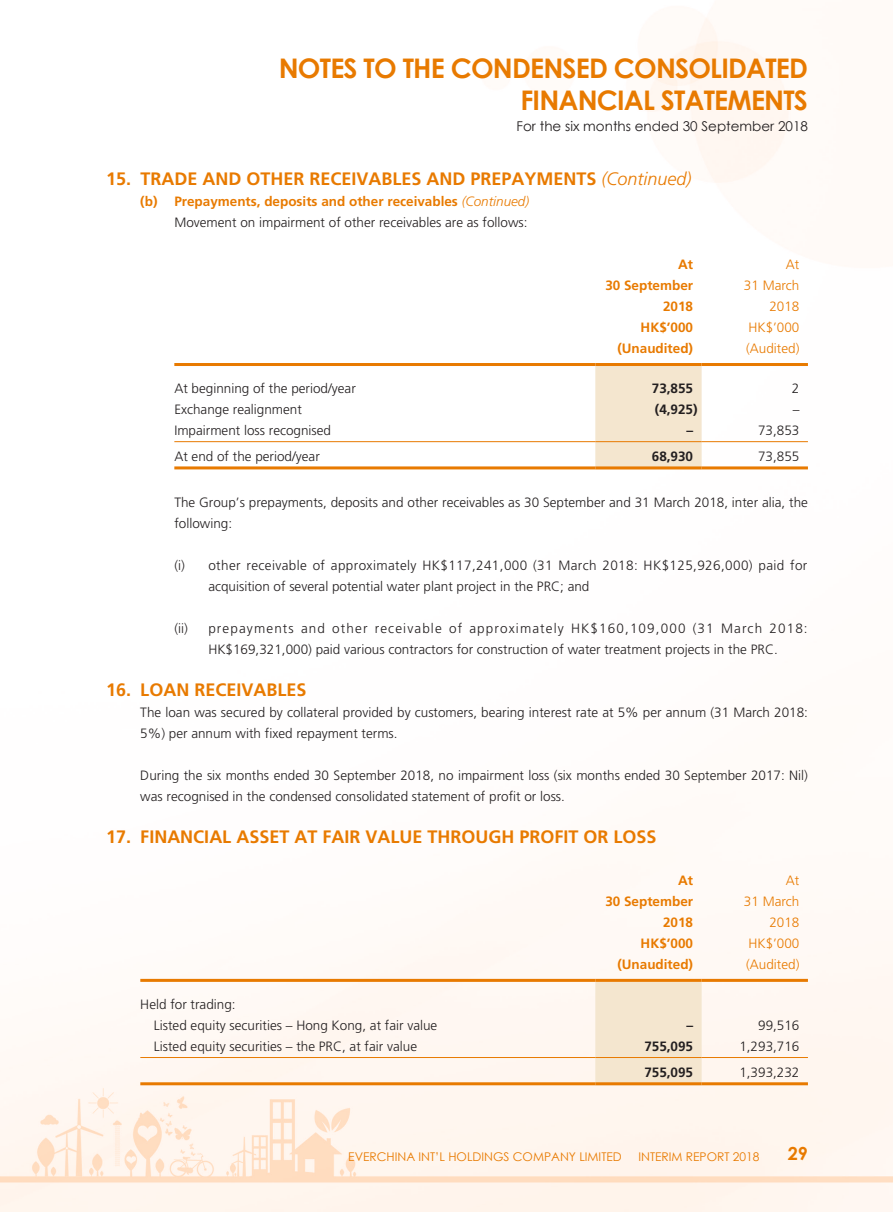
<style>
.page{position:relative;width:893px;height:1212px;background:#fff}
.page>*{position:absolute;margin:0;border:0;box-sizing:border-box;transform-origin:0 0}
.t1{font:700 27px/31.5px "Century Gothic";letter-spacing:-.03em;color:#e87a00;text-align:right}
.t2{font:700 18px "Frutiger LT Std";color:#e87a00}
.t3{font:700 18px "Century Gothic";color:#e87a00}
.t4{font:300 13.5px/21px "Frutiger LT Std";color:#231f20}
.t5{font:300 13.5px/21px "Frutiger LT Std";letter-spacing:.03em;color:#231f20}
.t6{font:700 13.5px "Frutiger LT Std";color:#e87a00}
.t7{font:300 13.5px "Frutiger LT Std";color:#e87a00}
.t8{font:13.5px "Century Gothic";color:#231f20}
.t9{font:700 13.5px "Frutiger LT Std";color:#231f20}
.t10{font:12px "Century Gothic";color:#e87a00}
.s1{font-weight:300;font-style:italic}
.s2{font-weight:700;color:#e87a00}
.s3{font-style:italic;color:#e87a00}
</style>
<div class="page">
<img style="left:0;top:18px;width:893px;height:1194px">
<div style="left:595px;top:366px;width:107px;height:100px;background:#f4e6cf"></div>
<hr style="left:174px;top:363px;width:421px;height:3px;background:#e87a00">
<hr style="left:595px;top:363px;width:107px;height:3px;background:#e87a00">
<hr style="left:702px;top:363px;width:106px;height:3px;background:#e87a00">
<hr style="left:174px;top:441px;width:421px;height:1px;background:#e87a00">
<hr style="left:595px;top:441px;width:107px;height:1px;background:#e87a00">
<hr style="left:702px;top:441px;width:106px;height:1px;background:#e87a00">
<hr style="left:174px;top:466px;width:421px;height:3px;background:#e87a00">
<hr style="left:595px;top:466px;width:107px;height:3px;background:#e87a00">
<hr style="left:702px;top:466px;width:106px;height:3px;background:#e87a00">
<div style="left:595px;top:982px;width:107px;height:100px;background:#f4e6cf"></div>
<hr style="left:140px;top:979px;width:455px;height:3px;background:#e87a00">
<hr style="left:595px;top:979px;width:107px;height:3px;background:#e87a00">
<hr style="left:702px;top:979px;width:106px;height:3px;background:#e87a00">
<hr style="left:140px;top:1057px;width:455px;height:1px;background:#e87a00">
<hr style="left:595px;top:1057px;width:107px;height:1px;background:#e87a00">
<hr style="left:702px;top:1057px;width:106px;height:1px;background:#e87a00">
<hr style="left:140px;top:1082px;width:455px;height:3px;background:#e87a00">
<hr style="left:595px;top:1082px;width:107px;height:3px;background:#e87a00">
<hr style="left:702px;top:1082px;width:106px;height:3px;background:#e87a00">
<h1 class="t1" style="left:279px;top:52px;width:531px">NOTES TO THE CONDENSED CONSOLIDATED<br>FINANCIAL STATEMENTS</h1>
<p class="t8" style="left:517px;top:116px;width:293px">For the six months ended 30 September 2018</p>
<h2 class="t2" style="left:106px;top:168px;width:587px">15. TRADE AND OTHER RECEIVABLES AND PREPAYMENTS <span class="s1">(Continued)</span></h2>
<p class="t4" style="left:140px;top:191px;width:390px;text-align:right"><span class="s2">(b) Prepayments, deposits and other receivables</span> <span class="s3">(Continued)<br></span>Movement on impairment of other receivables are as follows:</p>
<p class="t6" style="left:678px;top:256px;width:16px">At</p>
<p class="t7" style="left:786px;top:257px;width:15px">At</p>
<p class="t6" style="left:605px;top:277px;width:89px">30 September</p>
<p class="t7" style="left:744px;top:278px;width:57px">31 March</p>
<p class="t6" style="left:663px;top:298px;width:32px">2018</p>
<p class="t7" style="left:769px;top:299px;width:32px">2018</p>
<p class="t6" style="left:641px;top:319px;width:54px">HK$’000</p>
<p class="t7" style="left:748px;top:320px;width:53px">HK$’000</p>
<p class="t6" style="left:617px;top:340px;width:77px">(Unaudited)</p>
<p class="t7" style="left:746px;top:341px;width:55px">(Audited)</p>
<p class="t4" style="left:174px;top:378px;width:183px">At beginning of the period/year</p>
<p class="t9" style="left:652px;top:381px;width:43px">73,855</p>
<p class="t4" style="left:792px;top:378px;width:9px">2</p>
<p class="t4" style="left:174px;top:399px;width:129px">Exchange realignment</p>
<p class="t9" style="left:655px;top:402px;width:44px">(4,925)</p>
<p class="t4" style="left:793px;top:399px;width:8px">–</p>
<p class="t4" style="left:174px;top:420px;width:158px">Impairment loss recognised</p>
<p class="t9" style="left:686px;top:423px;width:8px">–</p>
<p class="t4" style="left:758px;top:420px;width:43px">73,853</p>
<p class="t4" style="left:174px;top:446px;width:147px">At end of the period/year</p>
<p class="t9" style="left:652px;top:448px;width:43px">68,930</p>
<p class="t4" style="left:758px;top:446px;width:43px">73,855</p>
<p class="t4" style="left:174px;top:492px;width:635px">The Group’s prepayments, deposits and other receivables as 30 September and 31 March 2018, inter alia, the following:</p>
<p class="t5" style="left:208px;top:555px;width:601px;text-indent:-34px">(i) other receivable of approximately HK$117,241,000 (31 March 2018: HK$125,926,000) paid for acquisition of several potential water plant project in the PRC; and</p>
<p class="t4" style="left:174px;top:618px;width:635px;text-align:center">(ii) prepayments and other receivable of approximately HK$160,109,000 (31 March 2018:<br>HK$169,321,000) paid various contractors for construction of water treatment projects in the PRC.</p>
<h2 class="t2" style="left:106px;top:679px;width:202px">16. LOAN RECEIVABLES</h2>
<p class="t4" style="left:140px;top:702px;width:669px">The loan was secured by collateral provided by customers, bearing interest rate at 5% per annum (31 March 2018:<br>5%) per annum with fixed repayment terms.</p>
<p class="t4" style="left:140px;top:765px;width:669px">During the six months ended 30 September 2018, no impairment loss (six months ended 30 September 2017: Nil) was recognised in the condensed consolidated statement of profit or loss.</p>
<h2 class="t2" style="left:106px;top:826px;width:552px">17. FINANCIAL ASSET AT FAIR VALUE THROUGH PROFIT OR LOSS</h2>
<p class="t6" style="left:678px;top:872px;width:16px">At</p>
<p class="t7" style="left:786px;top:872px;width:15px">At</p>
<p class="t6" style="left:605px;top:893px;width:89px">30 September</p>
<p class="t7" style="left:744px;top:893px;width:57px">31 March</p>
<p class="t6" style="left:663px;top:914px;width:32px">2018</p>
<p class="t7" style="left:769px;top:914px;width:32px">2018</p>
<p class="t6" style="left:641px;top:935px;width:54px">HK$’000</p>
<p class="t7" style="left:748px;top:935px;width:53px">HK$’000</p>
<p class="t6" style="left:617px;top:956px;width:77px">(Unaudited)</p>
<p class="t7" style="left:746px;top:957px;width:55px">(Audited)</p>
<p class="t4" style="left:154px;top:994px;width:285px;text-indent:-14px">Held for trading:<br>Listed equity securities – Hong Kong, at fair value</p>
<p class="t9" style="left:686px;top:1017px;width:8px">–</p>
<p class="t4" style="left:758px;top:1015px;width:43px">99,516</p>
<p class="t4" style="left:154px;top:1036px;width:265px">Listed equity securities – the PRC, at fair value</p>
<p class="t9" style="left:644px;top:1038px;width:50px">755,095</p>
<p class="t4" style="left:739px;top:1036px;width:62px">1,293,716</p>
<p class="t9" style="left:644px;top:1064px;width:50px">755,095</p>
<p class="t4" style="left:739px;top:1061px;width:62px">1,393,232</p>
<p class="t10" style="left:348px;top:1148px;width:275px">EVERCHINA INT’L HOLDINGS COMPANY LIMITED</p>
<p class="t10" style="left:638px;top:1148px;width:123px">INTERIM REPORT 2018</p>
<h2 class="t3" style="left:788px;top:1140px;width:22px">29</h2>
</div>
